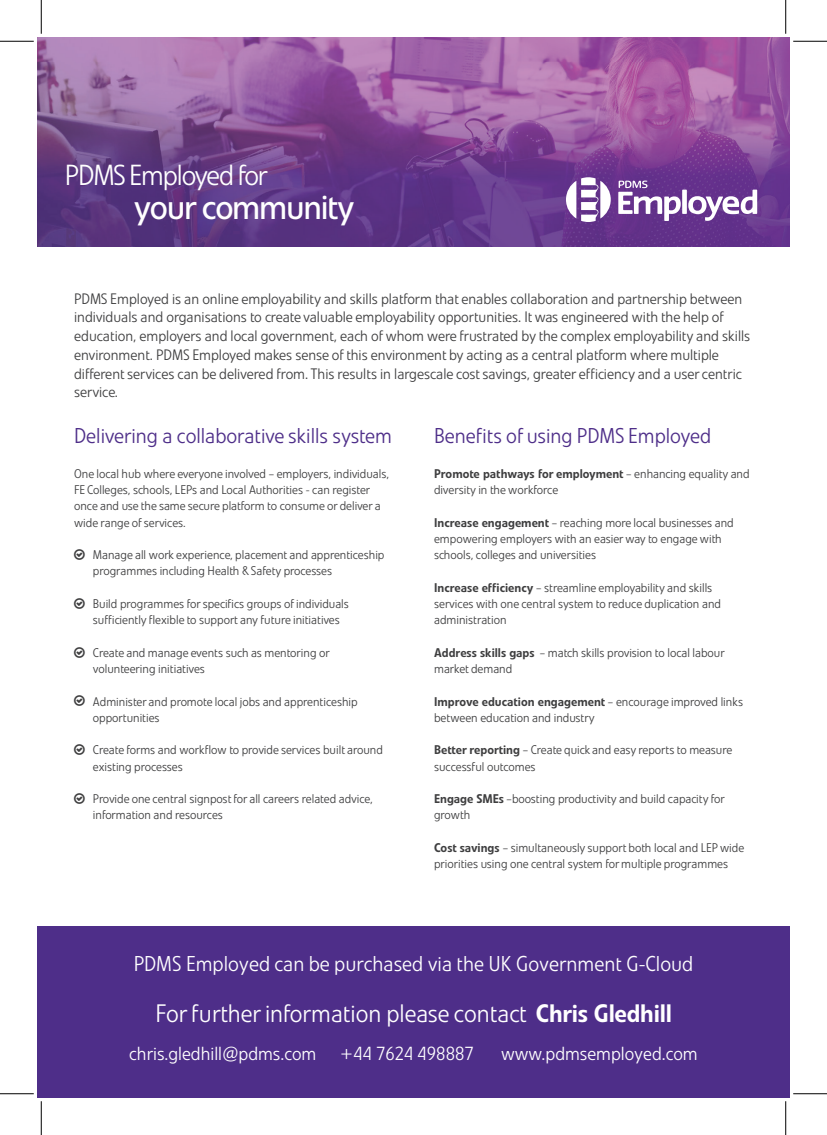
<style>
.page{position:relative;width:827px;height:1135px;background:#fff}
.page>*{position:absolute;margin:0;border:0;box-sizing:border-box;transform-origin:0 0}
.t1{font:35px "Evo Pro";letter-spacing:-.035em;color:#fff}
.t2{font:300 28.75px "Evo Pro";letter-spacing:-.035em;color:#fff}
.t3{font:300 25px "Evo Pro";color:#fff}
.t4{font:300 21.25px "Evo Pro";color:#4e2e89}
.t5{font:300 21.25px "Evo Pro";color:#fff}
.t6{font:300 18.75px "Evo Pro";color:#fff}
.t7{font:300 15px/18.8px "Evo Pro";color:#3e3e3f}
.t8{font:300 12.5px/16.2px "Evo Pro";color:#3e3e3f}
.s1{font-weight:500}
</style>
<div class="page">
<img style="left:38px;top:38px;width:751px;height:208px">
<svg style="left:618px;top:181px;width:139px;height:40px"></svg>
<svg style="left:566px;top:177px;width:44px;height:45px"></svg>
<div style="left:38px;top:926px;width:751px;height:171px;background:#4e2e89"></div>
<hr style="left:0;top:41px;width:34px;height:1px;background:#000">
<hr style="left:793px;top:41px;width:34px;height:1px;background:#000">
<hr style="left:0;top:1093px;width:34px;height:1px;background:#000">
<hr style="left:793px;top:1093px;width:34px;height:1px;background:#000">
<hr style="left:41px;top:0;width:1px;height:34px;background:#000">
<hr style="left:41px;top:1101px;width:1px;height:34px;background:#000">
<hr style="left:785px;top:0;width:1px;height:34px;background:#000">
<hr style="left:785px;top:1101px;width:1px;height:34px;background:#000">
<h2 class="t2" style="left:65px;top:156px;width:204px">PDMSEmployed for</h2>
<h1 class="t1" style="left:134px;top:184px;width:222px">your community</h1>
<p class="t7" style="left:74px;top:289px;width:677px">PDMS Employed is an online employability and skills platform that enables collaboration and partnership between individuals and organisations to create valuable employability opportunities. It was engineered with the help of education, employers and local government, each of whom were frustrated by the complex employability and skills environment. PDMS Employed makes sense of this environment by acting as a central platform where multiple different services can be delivered from. This results in largescale cost savings, greater efficiency and a user centric service.</p>
<h3 class="t4" style="left:74px;top:422px;width:319px">Delivering a collaborative skills system</h3>
<p class="t8" style="left:74px;top:466px;width:316px">One local hub where everyone involved – employers, individuals, FE Colleges, schools, LEPs and Local Authorities - can register once and use the same secure platform to consume or deliver a wide range of services.</p>
<p class="t8" style="left:93px;top:547px;width:293px">Manage all work experience, placement and apprenticeship programmes including Health &amp; Safety processes</p>
<p class="t8" style="left:93px;top:596px;width:257px">Build programmes for specifics groups of individuals sufficiently flexible to support any future initiatives</p>
<p class="t8" style="left:93px;top:644px;width:238px">Create and manage events such as mentoring or volunteering initiatives</p>
<p class="t8" style="left:93px;top:693px;width:266px">Administer and promote local jobs and apprenticeship opportunities</p>
<p class="t8" style="left:93px;top:742px;width:291px">Create forms and workflow to provide services built around existing processes</p>
<p class="t8" style="left:93px;top:791px;width:281px">Provide one central signpost for all careers related advice, information and resources</p>
<h3 class="t4" style="left:434px;top:422px;width:278px">Benefits of using PDMS Employed</h3>
<p class="t8" style="left:434px;top:466px;width:317px"><span class="s1">Promote pathways for employment</span> – enhancing equality and diversity in the workforce</p>
<p class="t8" style="left:434px;top:514px;width:301px"><span class="s1">Increase engagement</span> – reaching more local businesses and empowering employers with an easier way to engage with schools, colleges and universities</p>
<p class="t8" style="left:434px;top:579px;width:288px"><span class="s1">Increase efficiency</span> – streamline employability and skills services with one central system to reduce duplication and administration</p>
<p class="t8" style="left:434px;top:644px;width:292px"><span class="s1">Address skills gaps</span> – match skills provision to local labour market demand</p>
<p class="t8" style="left:434px;top:693px;width:310px"><span class="s1">Improve education engagement</span> – encourage improved links between education and industry</p>
<p class="t8" style="left:434px;top:742px;width:299px"><span class="s1">Better reporting</span> – Create quick and easy reports to measure successful outcomes</p>
<p class="t8" style="left:434px;top:791px;width:292px"><span class="s1">Engage SMEs</span> –boosting productivity and build capacity for growth</p>
<p class="t8" style="left:434px;top:839px;width:311px"><span class="s1">Cost savings</span> – simultaneously support both local and LEP wide priorities using one central system for multiple programmes</p>
<h3 class="t5" style="left:134px;top:949px;width:561px">PDMS Employed can be purchased via the UK Government G-Cloud</h3>
<h3 class="t3" style="left:155px;top:997px;width:518px">For further information please contact <span class="s1">Chris Gledhill</span></h3>
<h3 class="t6" style="left:129px;top:1041px;width:346px">chris.gledhill@pdms.com +44 7624 498887</h3>
<h3 class="t6" style="left:501px;top:1041px;width:198px">www.pdmsemployed.com</h3>
</div>
